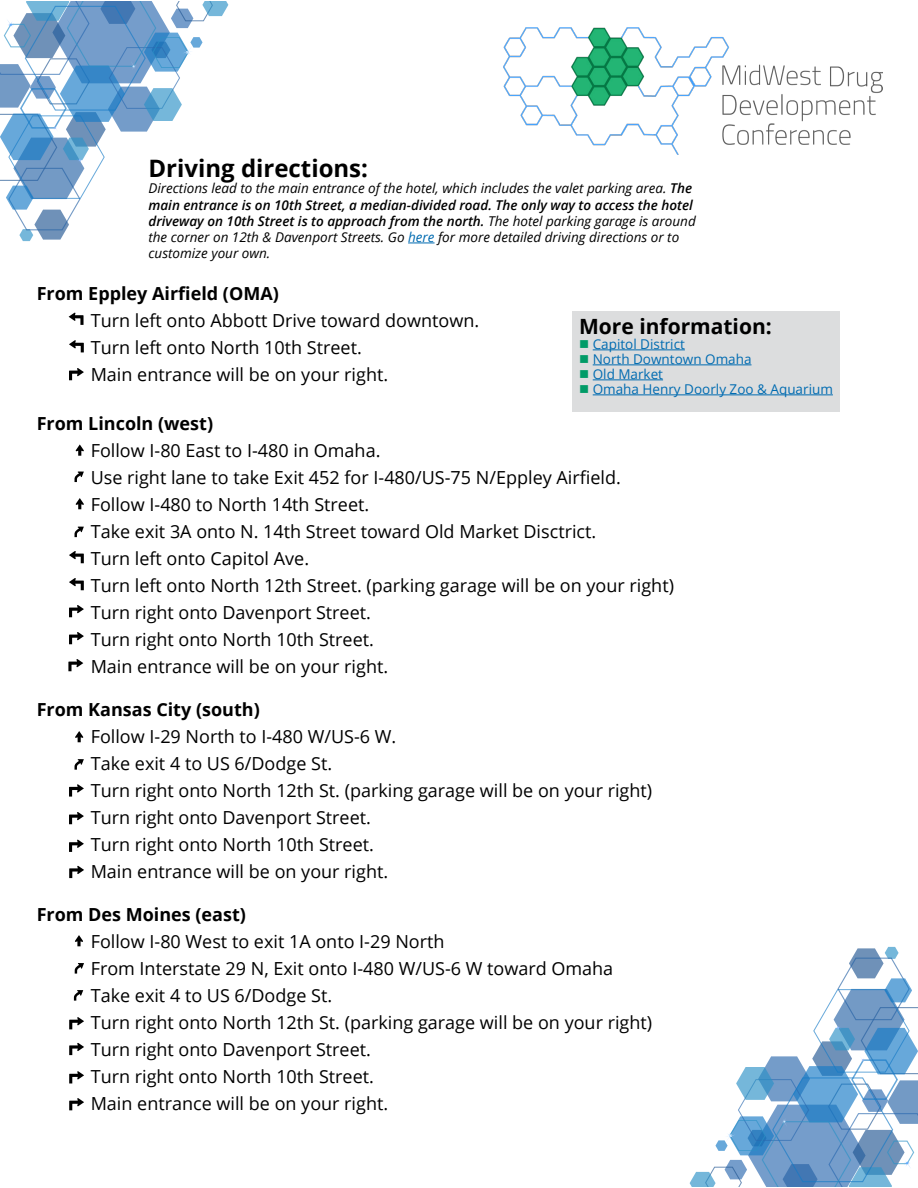
<style>
.page{position:relative;width:918px;height:1188px;background:#fff}
.page>*{position:absolute;margin:0;border:0;box-sizing:border-box;transform-origin:0 0}
.t1{font:700 24px "Open Sans";color:#000}
.t2{font:700 21px "Open Sans";color:#000}
.t3{font:18px/27px "Open Sans";color:#000}
.t4{font:700 18px "Open Sans";color:#000}
.t5{font:italic 13.5px/16.2px "Open Sans";color:#000}
.t6{font:13.5px "Open Sans";color:#006bb1}
.s1{font-weight:600}
.s2{color:#006bb1}
.s3{color:#009b67}
</style>
<div class="page">
<img style="left:504px;top:27px;width:379px;height:128px">
<svg style="left:690px;top:947px;width:228px;height:240px"></svg>
<svg style="left:0;top:1px;width:228px;height:240px"></svg>
<svg style="left:408px;top:243px;width:27px;height:1px"></svg>
<div style="left:572px;top:311px;width:268px;height:100px;background:#dcddde"></div>
<hr style="left:593px;top:350px;width:92px;height:1px;background:#006bb1">
<hr style="left:593px;top:365px;width:159px;height:1px;background:#006bb1">
<hr style="left:593px;top:380px;width:70px;height:1px;background:#006bb1">
<hr style="left:593px;top:395px;width:240px;height:1px;background:#006bb1">
<svg style="left:69px;top:313px;width:15px;height:12px"></svg>
<svg style="left:69px;top:340px;width:15px;height:12px"></svg>
<svg style="left:75px;top:731px;width:8px;height:11px"></svg>
<svg style="left:69px;top:1071px;width:15px;height:12px"></svg>
<svg style="left:75px;top:472px;width:9px;height:10px"></svg>
<svg style="left:76px;top:445px;width:8px;height:11px"></svg>
<svg style="left:75px;top:759px;width:9px;height:11px"></svg>
<svg style="left:76px;top:498px;width:8px;height:11px"></svg>
<svg style="left:75px;top:527px;width:9px;height:10px"></svg>
<svg style="left:69px;top:551px;width:15px;height:12px"></svg>
<svg style="left:69px;top:578px;width:15px;height:12px"></svg>
<svg style="left:69px;top:605px;width:15px;height:12px"></svg>
<svg style="left:75px;top:935px;width:8px;height:11px"></svg>
<svg style="left:74px;top:990px;width:9px;height:11px"></svg>
<svg style="left:75px;top:963px;width:9px;height:11px"></svg>
<svg style="left:69px;top:812px;width:15px;height:12px"></svg>
<svg style="left:69px;top:1043px;width:15px;height:12px"></svg>
<svg style="left:69px;top:368px;width:15px;height:12px"></svg>
<svg style="left:69px;top:632px;width:15px;height:12px"></svg>
<svg style="left:69px;top:866px;width:15px;height:12px"></svg>
<svg style="left:69px;top:784px;width:15px;height:13px"></svg>
<svg style="left:69px;top:840px;width:15px;height:12px"></svg>
<svg style="left:68px;top:659px;width:15px;height:12px"></svg>
<svg style="left:69px;top:1017px;width:15px;height:12px"></svg>
<svg style="left:69px;top:1098px;width:15px;height:12px"></svg>
<h1 class="t1" style="left:148px;top:151px;width:221px">Driving directions:</h1>
<p class="t5" style="left:148px;top:180px;width:549px">Directions lead to the main entrance of the hotel, which includes the valet parking area. <span class="s1">The main entrance is on 10th Street, a median-divided road. The only way to access the hotel driveway on 10th Street is to approach from the north.</span> The hotel parking garage is around the corner on 12th &amp; Davenport Streets. Go <span class="s2">here</span> for more detailed driving directions or to customize your own.</p>
<p class="t4" style="left:37px;top:281px;width:244px">From Eppley Airfield (OMA)</p>
<p class="t3" style="left:91px;top:306px;width:390px">Turn left onto Abbott Drive toward downtown.<br>Turn left onto North 10th Street.<br>Main entrance will be on your right.</p>
<p class="t4" style="left:37px;top:410px;width:178px">From Lincoln (west)</p>
<p class="t3" style="left:91px;top:436px;width:585px">Follow I-80 East to I-480 in Omaha.<br>Use right lane to take Exit 452 for I-480/US-75 N/Eppley Airfield.<br>Follow I-480 to North 14th Street.<br>Take exit 3A onto N. 14th Street toward Old Market Disctrict.<br>Turn left onto Capitol Ave.<br>Turn left onto North 12th Street. (parking garage will be on your right)<br>Turn right onto Davenport Street.<br>Turn right onto North 10th Street.<br>Main entrance will be on your right.</p>
<p class="t4" style="left:37px;top:697px;width:225px">From Kansas City (south)</p>
<p class="t3" style="left:91px;top:722px;width:563px">Follow I-29 North to I-480 W/US-6 W.<br>Take exit 4 to US 6/Dodge St.<br>Turn right onto North 12th St. (parking garage will be on your right)<br>Turn right onto Davenport Street.<br>Turn right onto North 10th Street.<br>Main entrance will be on your right.</p>
<p class="t4" style="left:37px;top:902px;width:211px">From Des Moines (east)</p>
<p class="t3" style="left:91px;top:927px;width:563px">Follow I-80 West to exit 1A onto I-29 North<br>From Interstate 29 N, Exit onto I-480 W/US-6 W toward Omaha Take exit 4 to US 6/Dodge St.<br>Turn right onto North 12th St. (parking garage will be on your right)<br>Turn right onto Davenport Street.<br>Turn right onto North 10th Street.<br>Main entrance will be on your right.</p>
<p class="t2" style="left:579px;top:311px;width:194px">More information:</p>
<p class="t6" style="left:579px;top:335px;width:107px"><span class="s3">■</span> Capitol District</p>
<p class="t6" style="left:579px;top:350px;width:174px"><span class="s3">■</span> North Downtown Omaha</p>
<p class="t6" style="left:579px;top:365px;width:85px"><span class="s3">■</span> Old Market</p>
<p class="t6" style="left:579px;top:380px;width:255px"><span class="s3">■</span> Omaha Henry Doorly Zoo &amp; Aquarium</p>
</div>
